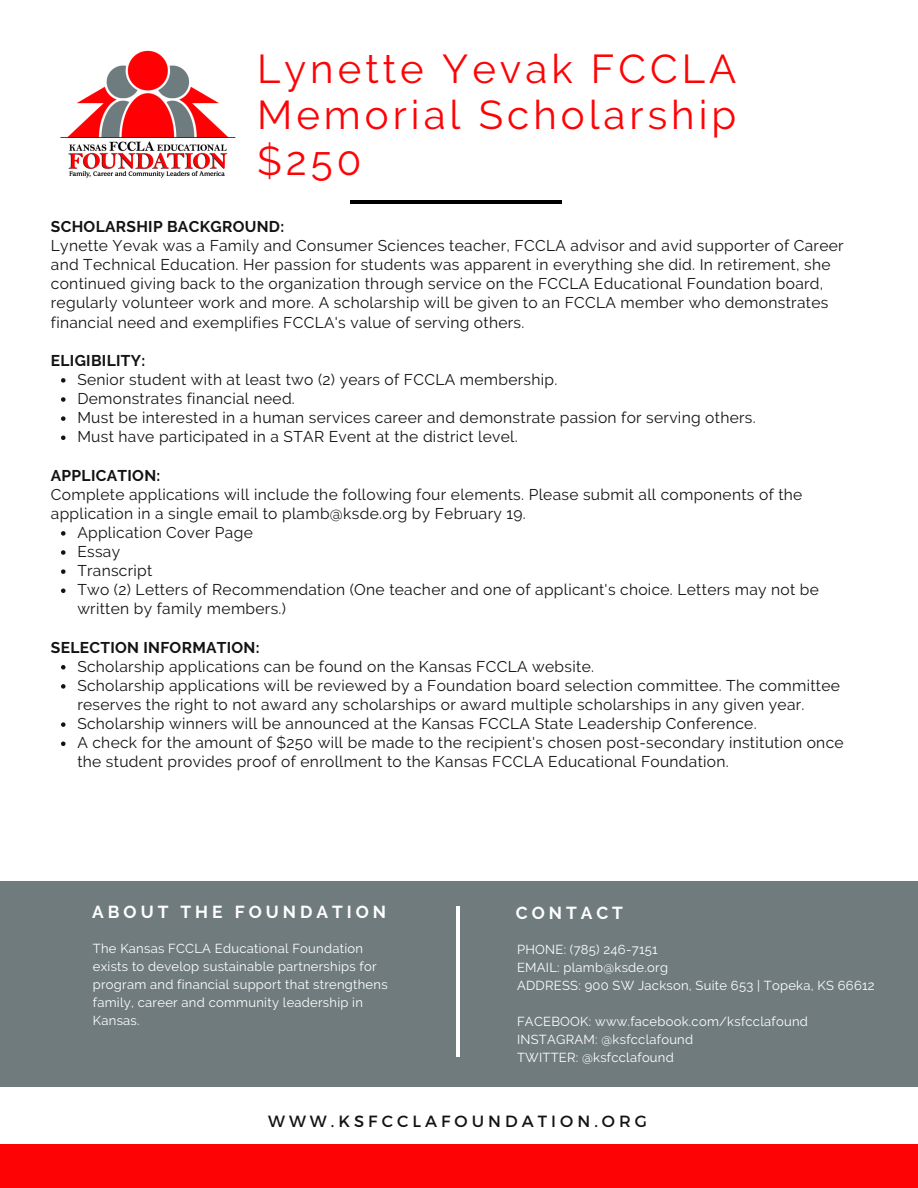
<style>
.page{position:relative;width:918px;height:1188px;background:#fff}
.page>*{position:absolute;margin:0;border:0;box-sizing:border-box;transform-origin:0 0}
.t1{font:40.2px/46.2px "Raleway";letter-spacing:.1em;color:#fe0305}
.t2{font:700 17.4px "Raleway";letter-spacing:.23em;color:#fff}
.t3{font:16.2px "Montserrat";letter-spacing:.25em;color:#141212}
.t4{font:15.6px/19.2px "Raleway";letter-spacing:.02em;color:#141212}
.t5{font:700 15.6px "Raleway";letter-spacing:.02em;color:#141212}
.t6{font:13.05px/18px "Raleway";letter-spacing:.02em;color:#fff}
</style>
<div class="page">
<div style="left:0;top:881px;width:918px;height:206px;background:#6f7b7d"></div>
<hr style="left:456px;top:906px;width:3px;height:151px;background:#fff">
<hr style="left:350px;top:200px;width:212px;height:3px;background:#000">
<div style="left:0;top:1144px;width:918px;height:44px;background:#fe0305"></div>
<img style="left:60px;top:50px;width:176px;height:128px">
<svg style="left:61px;top:378px;width:5px;height:5px"></svg>
<svg style="left:61px;top:397px;width:5px;height:5px"></svg>
<svg style="left:61px;top:416px;width:5px;height:5px"></svg>
<svg style="left:61px;top:436px;width:5px;height:4px"></svg>
<svg style="left:61px;top:531px;width:5px;height:5px"></svg>
<svg style="left:61px;top:550px;width:5px;height:5px"></svg>
<svg style="left:61px;top:569px;width:5px;height:5px"></svg>
<svg style="left:61px;top:589px;width:5px;height:4px"></svg>
<svg style="left:61px;top:665px;width:5px;height:5px"></svg>
<svg style="left:61px;top:684px;width:5px;height:5px"></svg>
<svg style="left:61px;top:722px;width:5px;height:5px"></svg>
<svg style="left:61px;top:742px;width:5px;height:4px"></svg>
<p class="t1" style="left:257px;top:46px;width:481px">Lynette Yevak FCCLA<br>Memorial Scholarship</p>
<p class="t1" style="left:257px;top:138px;width:106px">$250</p>
<p class="t5" style="left:51px;top:217px;width:235px">SCHOLARSHIP BACKGROUND:</p>
<p class="t4" style="left:51px;top:236px;width:794px">Lynette Yevak was a Family and Consumer Sciences teacher, FCCLA advisor and avid supporter of Career and Technical Education. Her passion for students was apparent in everything she did. In retirement, she continued giving back to the organization through service on the FCCLA Educational Foundation board, regularly volunteer work and more. A scholarship will be given to an FCCLA member who demonstrates financial need and exemplifies FCCLA's value of serving others.</p>
<p class="t5" style="left:51px;top:351px;width:96px">ELIGIBILITY:</p>
<p class="t4" style="left:77px;top:370px;width:482px">Senior student with at least two (2) years of FCCLA membership.</p>
<p class="t4" style="left:77px;top:389px;width:219px">Demonstrates financial need.</p>
<p class="t4" style="left:77px;top:408px;width:680px">Must be interested in a human services career and demonstrate passion for serving others.</p>
<p class="t4" style="left:77px;top:427px;width:442px">Must have participated in a STAR Event at the district level.</p>
<p class="t5" style="left:51px;top:466px;width:111px">APPLICATION:</p>
<p class="t4" style="left:51px;top:485px;width:753px">Complete applications will include the following four elements. Please submit all components of the application in a single email to plamb@ksde.org by February 19.</p>
<p class="t4" style="left:77px;top:523px;width:177px">Application Cover Page</p>
<p class="t4" style="left:77px;top:542px;width:44px">Essay</p>
<p class="t4" style="left:77px;top:561px;width:77px">Transcript</p>
<p class="t4" style="left:77px;top:580px;width:743px">Two (2) Letters of Recommendation (One teacher and one of applicant's choice. Letters may not be written by family members.)</p>
<p class="t5" style="left:51px;top:638px;width:210px">SELECTION INFORMATION:</p>
<p class="t4" style="left:77px;top:657px;width:518px">Scholarship applications can be found on the Kansas FCCLA website.</p>
<p class="t4" style="left:77px;top:676px;width:764px">Scholarship applications will be reviewed by a Foundation board selection committee. The committee reserves the right to not award any scholarships or award multiple scholarships in any given year.</p>
<p class="t4" style="left:77px;top:714px;width:681px">Scholarship winners will be announced at the Kansas FCCLA State Leadership Conference.</p>
<p class="t4" style="left:77px;top:733px;width:768px">A check for the amount of $250 will be made to the recipient's chosen post-secondary institution once the student provides proof of enrollment to the Kansas FCCLA Educational Foundation.</p>
<p class="t2" style="left:92px;top:902px;width:295px">ABOUT THE FOUNDATION</p>
<p class="t6" style="left:93px;top:940px;width:296px">The Kansas FCCLA Educational Foundation exists to develop sustainable partnerships for program and financial support that strengthens family, career and community leadership in Kansas.</p>
<p class="t2" style="left:516px;top:902px;width:109px">CONTACT</p>
<p class="t6" style="left:517px;top:940px;width:142px">PHONE: (785) 246-7151</p>
<p class="t6" style="left:517px;top:958px;width:152px">EMAIL: plamb@ksde.org</p>
<p class="t6" style="left:517px;top:976px;width:359px">ADDRESS: 900 SW Jackson, Suite 653 | Topeka, KS 66612</p>
<p class="t6" style="left:517px;top:1012px;width:292px">FACEBOOK: www.facebook.com/ksfcclafound</p>
<p class="t6" style="left:517px;top:1030px;width:178px">INSTAGRAM: @ksfcclafound</p>
<p class="t6" style="left:517px;top:1048px;width:158px">TWITTER: @ksfcclafound</p>
<p class="t3" style="left:268px;top:1110px;width:380px">WWW.KSFCCLAFOUNDATION.ORG</p>
</div>
